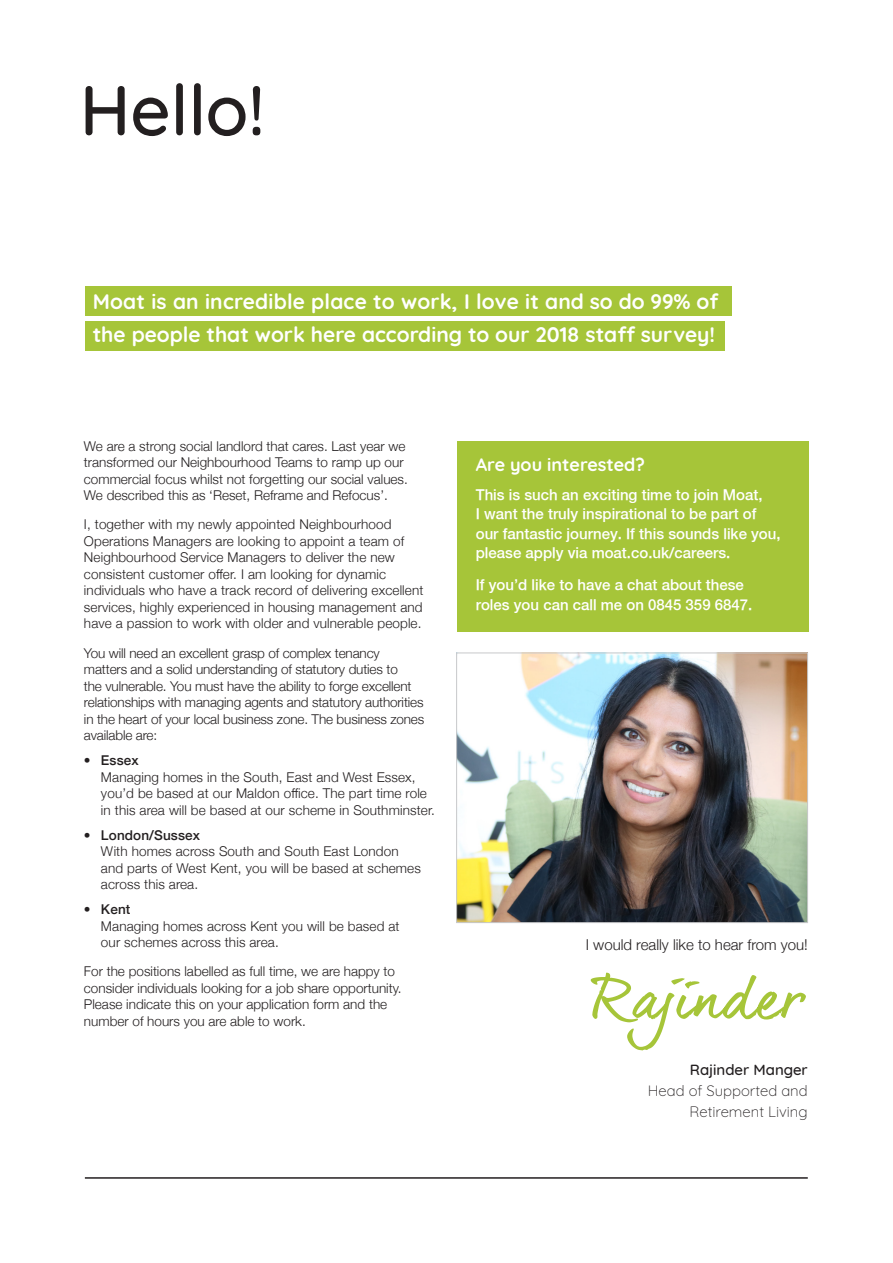
<style>
.page{position:relative;width:893px;height:1263px;background:#fff}
.page>*{position:absolute;margin:0;border:0;box-sizing:border-box;transform-origin:0 0}
.t1{font:500 70.5px "Quicksand";color:#231f20}
.t2{font:700 21px/33.3px "Quicksand";color:#fff}
.t3{font:700 18px "Quicksand";color:#fff}
.t4{font:500 15px/19.5px "Helvetica Neue";color:#fff}
.t5{font:300 15px/21px "Quicksand";color:#231f20;text-align:right}
.t6{font:300 15px "Helvetica Neue";color:#231f20}
.t7{font:500 15px "Quicksand";color:#231f20}
.t8{font:300 13.5px/16.5px "Helvetica Neue";color:#231f20}
.s1{font-weight:500}
</style>
<div class="page">
<hr style="left:85px;top:1177px;width:723px;height:2px;background:#231f20">
<div style="left:85px;top:321px;width:640px;height:29px;background:#a6c539"></div>
<div style="left:85px;top:286px;width:646px;height:30px;background:#a6c539"></div>
<img style="left:458px;top:655px;width:348px;height:266px">
<div style="left:456px;top:653px;width:352px;height:270px;border:1px solid #c7c8ca"></div>
<div style="left:457px;top:441px;width:351px;height:190px;background:#a6c539"></div>
<svg style="left:591px;top:973px;width:215px;height:77px"></svg>
<p class="t1" style="left:80px;top:53px;width:186px">Hello!</p>
<p class="t2" style="left:93px;top:283px;width:627px">Moat is an incredible place to work, I love it and so do 99% of the people that work here according to our 2018 staff survey!</p>
<p class="t8" style="left:84px;top:437px;width:325px">We are a strong social landlord that cares. Last year we transformed our Neighbourhood Teams to ramp up our commercial focus whilst not forgetting our social values.<br>We described this as ‘Reset, Reframe and Refocus’.</p>
<p class="t8" style="left:84px;top:515px;width:341px">I, together with my newly appointed Neighbourhood Operations Managers are looking to appoint a team of Neighbourhood Service Managers to deliver the new consistent customer offer. I am looking for dynamic individuals who have a track record of delivering excellent services, highly experienced in housing management and have a passion to work with older and vulnerable people.</p>
<p class="t8" style="left:84px;top:644px;width:342px">You will need an excellent grasp of complex tenancy matters and a solid understanding of statutory duties to<br>the vulnerable. You must have the ability to forge excellent relationships with managing agents and statutory authorities in the heart of your local business zone. The business zones available are:</p>
<p class="t8" style="left:101px;top:751px;width:335px;text-indent:-17px"><span class="s1">• Essex<br></span>Managing homes in the South, East and West Essex, you’d be based at our Maldon office. The part time role in this area will be based at our scheme in Southminster.</p>
<p class="t8" style="left:101px;top:826px;width:321px;text-indent:-17px"><span class="s1">• London/Sussex<br></span>With homes across South and South East London and parts of West Kent, you will be based at schemes across this area.</p>
<p class="t8" style="left:101px;top:900px;width:300px;text-indent:-17px"><span class="s1">• Kent<br></span>Managing homes across Kent you will be based at our schemes across this area.</p>
<p class="t8" style="left:84px;top:962px;width:319px">For the positions labelled as full time, we are happy to consider individuals looking for a job share opportunity.<br>Please indicate this on your application form and the number of hours you are able to work.</p>
<p class="t3" style="left:476px;top:450px;width:171px">Are you interested?</p>
<p class="t4" style="left:476px;top:484px;width:306px">This is such an exciting time to join Moat,<br>I want the truly inspirational to be part of our fantastic journey. If this sounds like you, please apply via moat.co.uk/careers.</p>
<p class="t4" style="left:476px;top:575px;width:278px">If you’d like to have a chat about these roles you can call me on 0845 359 6847.</p>
<p class="t6" style="left:586px;top:933px;width:224px">I would really like to hear from you!</p>
<p class="t7" style="left:690px;top:1057px;width:119px">Rajinder Manger</p>
<p class="t5" style="left:648px;top:1078px;width:162px">Head of Supported and<br>Retirement Living</p>
</div>
